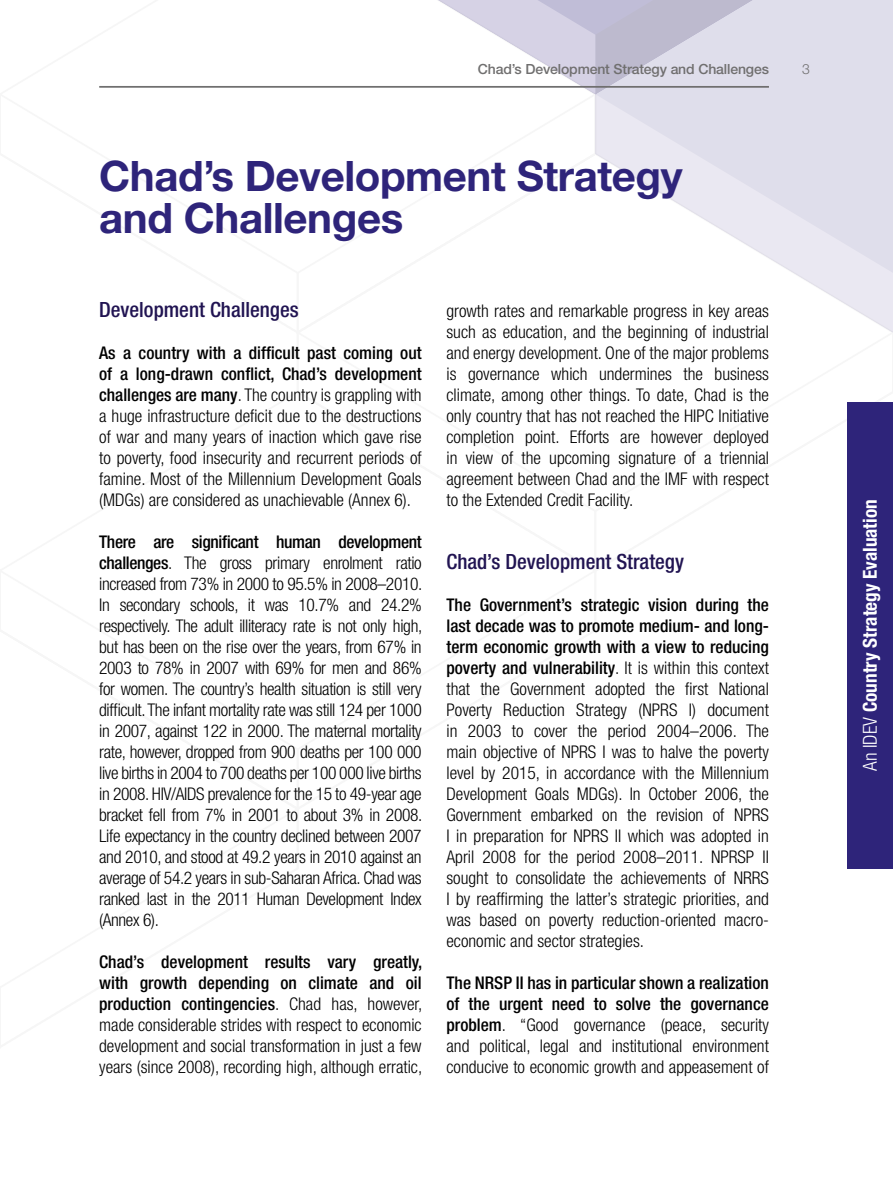
<style>
.page{position:relative;width:893px;height:1191px;background:#fff}
.page>*{position:absolute;margin:0;border:0;box-sizing:border-box;transform-origin:0 0}
.t1{font:700 42px/42px "Helvetica Neue LT Std";letter-spacing:-.01em;color:#2e247a}
.t2{font:500 condensed 21px "Helvetica Neue LT Std";color:#211452}
.t3{font:700 condensed 19.25px "Helvetica Neue LT Std";color:#fff}
.t4{font:300 condensed 17.5px/21px "Helvetica Neue LT Std";color:#000;text-align:justify}
.t5{font:500 14px "Helvetica Neue LT Std";letter-spacing:-.01em;color:#706f6f}
.t6{font:300 14px "Helvetica Neue LT Std";color:#706f6f}
.s1{font-weight:500}
.s2{font-weight:300}
</style>
<div class="page">
<svg style="left:438px;top:0;width:455px;height:332px"></svg>
<hr style="left:99px;top:86px;width:670px;height:2px;background:#706f6f">
<div style="left:847px;top:402px;width:46px;height:466px;background:#2e247a"></div>
<p class="t5" style="left:478px;top:61px;width:292px">Chad’s Development Strategy and Challenges</p>
<p class="t6" style="left:802px;top:61px;width:9px">3</p>
<h1 class="t1" style="left:99px;top:154px;width:585px">Chad’s Development Strategy and Challenges</h1>
<p class="t2" style="left:99px;top:297px;width:201px">Development Challenges</p>
<p class="t4" style="left:99px;top:342px;width:324px"><span class="s1">As a country with a difficult past coming out of a long-drawn conflict, Chad’s development challenges are many</span>. The country is grappling with a huge infrastructure deficit due to the destructions of war and many years of inaction which gave rise to poverty, food insecurity and recurrent periods of famine. Most of the Millennium Development Goals (MDGs) are considered as unachievable (Annex 6).</p>
<p class="t4" style="left:99px;top:531px;width:325px"><span class="s1">There are significant human development challenges</span>. The gross primary enrolment ratio increased from 73% in 2000 to 95.5% in 2008–2010.<br>In secondary schools, it was 10.7% and 24.2% respectively. The adult illiteracy rate is not only high, but has been on the rise over the years, from 67% in 2003 to 78% in 2007 with 69% for men and 86% for women. The country’s health situation is still very difficult. The infant mortality rate was still 124 per 1000 in 2007, against 122 in 2000. The maternal mortality rate, however, dropped from 900 deaths per 100 000 live births in 2004 to 700 deaths per 100 000 live births in 2008. HIV/AIDS prevalence for the 15 to 49-year age bracket fell from 7% in 2001 to about 3% in 2008.<br>Life expectancy in the country declined between 2007 and 2010, and stood at 49.2 years in 2010 against an average of 54.2 years in sub-Saharan Africa. Chad was ranked last in the 2011 Human Development Index (Annex 6).</p>
<p class="t4" style="left:99px;top:951px;width:325px"><span class="s1">Chad’s development results vary greatly, with growth depending on climate and oil production contingencies</span>. Chad has, however, made considerable strides with respect to economic development and social transformation in just a few years (since 2008), recording high, although erratic,</p>
<p class="t4" style="left:446px;top:300px;width:324px">growth rates and remarkable progress in key areas such as education, and the beginning of industrial and energy development. One of the major problems is governance which undermines the business climate, among other things. To date, Chad is the only country that has not reached the HIPC Initiative completion point. Efforts are however deployed in view of the upcoming signature of a triennial agreement between Chad and the IMF with respect to the Extended Credit Facility.</p>
<p class="t2" style="left:446px;top:549px;width:239px">Chad’s Development Strategy</p>
<p class="t4" style="left:446px;top:594px;width:324px"><span class="s1">The Government’s strategic vision during the last decade was to promote medium- and long&shy;term economic growth with a view to reducing poverty and vulnerability</span>. It is within this context that the Government adopted the first National Poverty Reduction Strategy (NPRS I) document in 2003 to cover the period 2004–2006. The main objective of NPRS I was to halve the poverty level by 2015, in accordance with the Millennium Development Goals MDGs). In October 2006, the Government embarked on the revision of NPRS I in preparation for NPRS II which was adopted in April 2008 for the period 2008–2011. NPRSP II sought to consolidate the achievements of NRRS I by reaffirming the latter’s strategic priorities, and was based on poverty reduction-oriented macro&shy;economic and sector strategies.</p>
<p class="t4" style="left:446px;top:972px;width:324px"><span class="s1">The NRSP II has in particular shown a realization of the urgent need to solve the governance problem</span>. “Good governance (peace, security and political, legal and institutional environment conducive to economic growth and appeasement of</p>
<p class="t3" style="left:858px;top:771px;width:273px;rotate:-90deg"><span class="s2">An IDEV</span> Country Strategy Evaluation</p>
</div>
